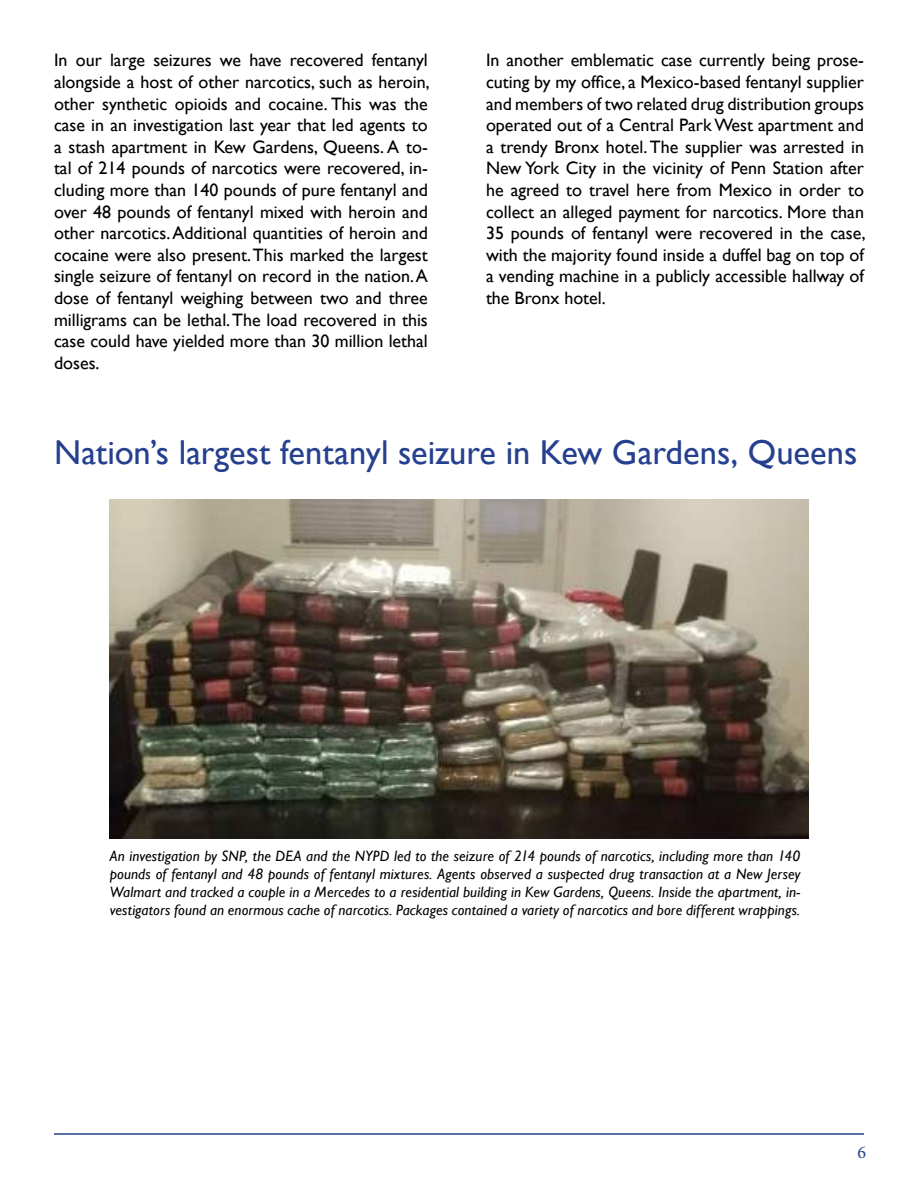
<style>
.page{position:relative;width:918px;height:1188px;background:#fff}
.page>*{position:absolute;margin:0;border:0;box-sizing:border-box;transform-origin:0 0}
.t1{font:34.5px "Gill Sans";color:#24408e}
.t2{font:18px/21.6px "Gill Sans";color:#000;text-align:justify}
.t3{font:18px "Minion Pro";color:#24408e}
.t4{font:italic 15px/18px "Gill Sans";letter-spacing:.01em;color:#000;text-align:justify}
</style>
<div class="page">
<hr style="left:54px;top:1133px;width:810px;height:2px;background:#24408e">
<img style="left:110px;top:500px;width:698px;height:339px">
<p class="t2" style="left:54px;top:50px;width:377px">In our large seizures we have recovered fentanyl alongside a host of other narcotics, such as heroin, other synthetic opioids and cocaine. This was the case in an investigation last year that led agents to a stash apartment in Kew Gardens, Queens. A to&shy;tal of 214 pounds of narcotics were recovered, in&shy;cluding more than 140 pounds of pure fentanyl and over 48 pounds of fentanyl mixed with heroin and other narcotics. Additional quantities of heroin and cocaine were also present. This marked the largest single seizure of fentanyl on record in the nation. A dose of fentanyl weighing between two and three milligrams can be lethal. The load recovered in this case could have yielded more than 30 million lethal doses.</p>
<p class="t2" style="left:486px;top:50px;width:381px">In another emblematic case currently being prose&shy;cuting by my office, a Mexico-based fentanyl supplier and members of two related drug distribution groups operated out of a Central Park West apartment and a trendy Bronx hotel. The supplier was arrested in New York City in the vicinity of Penn Station after he agreed to travel here from Mexico in order to collect an alleged payment for narcotics. More than 35 pounds of fentanyl were recovered in the case, with the majority found inside a duffel bag on top of a vending machine in a publicly accessible hallway of the Bronx hotel.</p>
<h1 class="t1" style="left:54px;top:433px;width:805px">Nation’s largest fentanyl seizure in Kew Gardens, Queens</h1>
<p class="t4" style="left:110px;top:848px;width:692px">An investigation by SNP, the DEA and the NYPD led to the seizure of 214 pounds of narcotics, including more than 140 pounds of fentanyl and 48 pounds of fentanyl mixtures. Agents observed a suspected drug transaction at a New Jersey Walmart and tracked a couple in a Mercedes to a residential building in Kew Gardens, Queens. Inside the apartment, in&shy;vestigators found an enormous cache of narcotics. Packages contained a variety of narcotics and bore different wrappings.</p>
<p class="t3" style="left:858px;top:1140px;width:10px">6</p>
</div>
